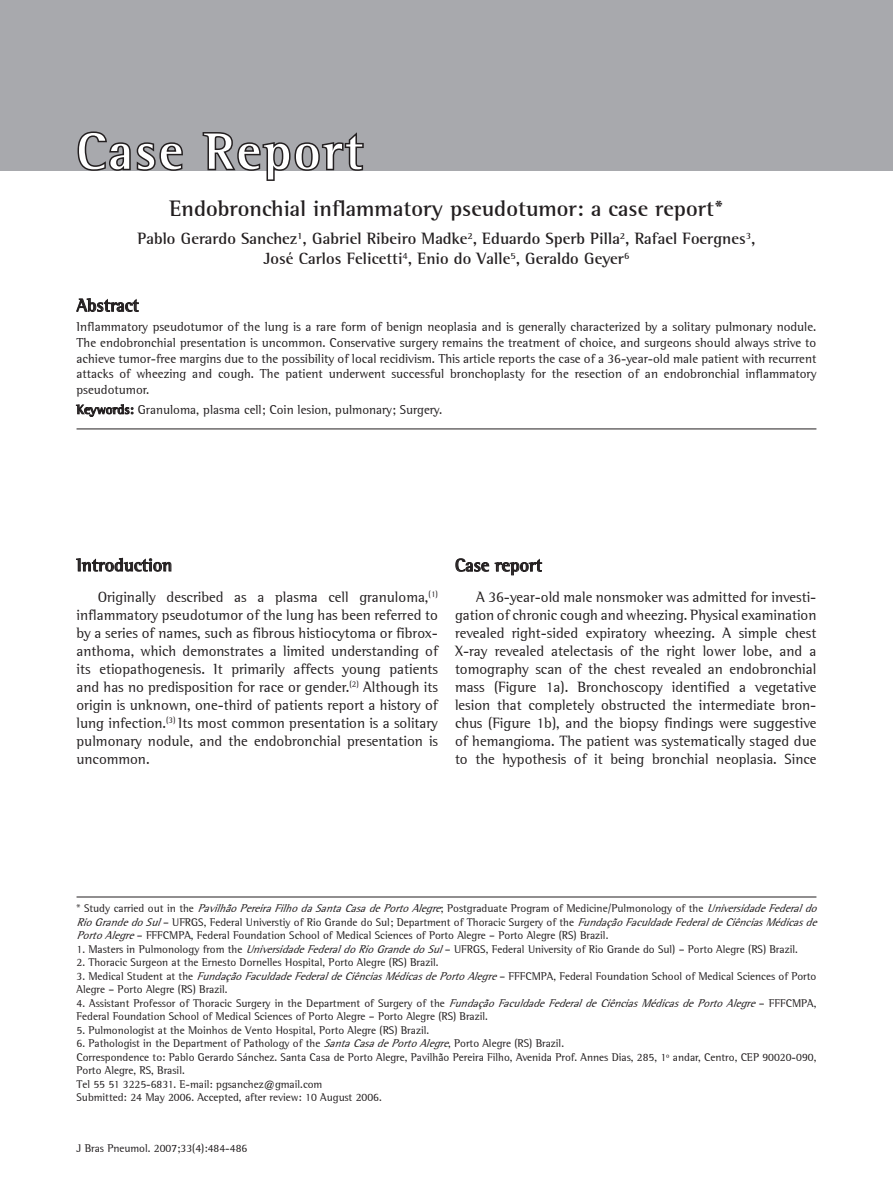
<style>
.page{position:relative;width:893px;height:1191px;background:#fff}
.page>*{position:absolute;margin:0;border:0;box-sizing:border-box;transform-origin:0 0}
.capítulo{font:700 51.75px "Libre Semi Serif S Si";letter-spacing:.05em;color:#fff}
.título___1o_idioma{font:700 22.5px "Libre Semi Serif S Si";color:#231f20}
.sub_título___1o_níve{font:700 18px "Libre Semi Serif S Si";color:#231f20}
.resumo___título{font:700 18px "Libre Semi Serif S Si";color:#231f20}
.autores{font:700 16.5px/19.8px "Libre Semi Serif S Si";color:#231f20;text-align:center}
.corpo{font:15px/18px "Libre Semi Serif S Si";color:#231f20;text-align:justify}
.resumo___2o_idioma{font:13.05px/15.6px "Libre Semi Serif S Si";color:#231f20;text-align:justify}
.palavras-chave___2o{font:13.05px "Libre Semi Serif S Si";color:#231f20}
.endereço{font:11.25px/13.5px "Libre Semi Serif S Si";color:#231f20}
.rodapé{font:11.25px "Libre Semi Serif S Si";color:#231f20}
.s1{font-weight:700}
.s2{font-style:italic}
</style>
<div class="page">
<div style="left:0;top:0;width:893px;height:170px;background:#a8a9ad"></div>
<svg style="left:76px;top:131px;width:108px;height:40px"></svg>
<svg style="left:201px;top:132px;width:164px;height:49px"></svg>
<hr style="left:77px;top:896px;width:739px;height:1px;background:#231f20">
<svg style="left:76px;top:298px;width:63px;height:14px"></svg>
<svg style="left:76px;top:404px;width:57px;height:12px"></svg>
<svg style="left:76px;top:558px;width:95px;height:13px"></svg>
<svg style="left:456px;top:558px;width:33px;height:13px"></svg>
<svg style="left:495px;top:559px;width:47px;height:16px"></svg>
<hr style="left:77px;top:428px;width:739px;height:1px;background:#231f20">
<p class="capítulo" style="left:77px;top:120px;width:288px">Case Report</p>
<p class="título___1o_idioma" style="left:169px;top:195px;width:556px">Endobronchial inflammatory pseudotumor: a case report*</p>
<p class="autores" style="left:138px;top:229px;width:619px">Pablo Gerardo Sanchez<sup>1</sup>, Gabriel Ribeiro Madke<sup>2</sup>, Eduardo Sperb Pilla<sup>2</sup>, Rafael Foergnes<sup>3</sup>,<br>José Carlos Felicetti<sup>4</sup>, Enio do Valle<sup>5</sup>, Geraldo Geyer<sup>6</sup></p>
<p class="resumo___título" style="left:77px;top:294px;width:64px">Abstract</p>
<p class="resumo___2o_idioma" style="left:77px;top:319px;width:741px">Inflammatory pseudotumor of the lung is a rare form of benign neoplasia and is generally characterized by a solitary pulmonary nodule.<br>The endobronchial presentation is uncommon. Conservative surgery remains the treatment of choice, and surgeons should always strive to achieve tumor-free margins due to the possibility of local recidivism. This article reports the case of a 36-year-old male patient with recurrent attacks of wheezing and cough. The patient underwent successful bronchoplasty for the resection of an endobronchial inflammatory pseudotumor.</p>
<p class="palavras-chave___2o" style="left:77px;top:402px;width:367px"><span class="s1">Keywords:</span> Granuloma, plasma cell; Coin lesion, pulmonary; Surgery.</p>
<p class="sub_título___1o_níve" style="left:77px;top:554px;width:97px">Introduction</p>
<p class="corpo" style="left:77px;top:587px;width:363px;text-indent:21px">Originally described as a plasma cell granuloma,<sup>(1) </sup>inflammatory pseudotumor of the lung has been referred to by a series of names, such as fibrous histiocytoma or fibrox&shy;anthoma, which demonstrates a limited understanding of its etiopathogenesis. It primarily affects young patients and has no predisposition for race or gender.<sup>(2)</sup> Although its origin is unknown, one-third of patients report a history of lung infection.<sup>(3)</sup> Its most common presentation is a solitary pulmonary nodule, and the endobronchial presentation is uncommon.</p>
<p class="sub_título___1o_níve" style="left:455px;top:554px;width:89px">Case report</p>
<p class="corpo" style="left:455px;top:588px;width:363px;text-indent:21px">A 36-year-old male nonsmoker was admitted for investi&shy;gation of chronic cough and wheezing. Physical examination revealed right-sided expiratory wheezing. A simple chest X-ray revealed atelectasis of the right lower lobe, and a tomography scan of the chest revealed an endobronchial mass (Figure 1a). Bronchoscopy identified a vegetative lesion that completely obstructed the intermediate bron&shy;chus (Figure 1b), and the biopsy findings were suggestive of hemangioma. The patient was systematically staged due to the hypothesis of it being bronchial neoplasia. Since</p>
<p class="endereço" style="left:77px;top:901px;width:746px;text-align:justify">* Study carried out in the <span class="s2">PavilhãoPereiraFilhodaSantaCasadePortoAlegre</span>; Postgraduate Program of Medicine/Pulmonology of the <span class="s2">UniversidadeFederaldo RioGrandedoSul</span>– UFRGS, Federal Universtiy of Rio Grande do Sul; Department of Thoracic Surgery of the <span class="s2">FundaçãoFaculdadeFederaldeCiênciasMédicasde PortoAlegre</span>– FFFCMPA, Federal Foundation School of Medical Sciences of Porto Alegre – Porto Alegre (RS) Brazil.</p>
<p class="endereço" style="left:77px;top:942px;width:723px">1. Masters in Pulmonology from the <span class="s2">UniversidadeFederaldoRioGrandedoSul</span>– UFRGS, Federal University of Rio Grande do Sul) – Porto Alegre (RS) Brazil.</p>
<p class="endereço" style="left:77px;top:955px;width:363px">2. Thoracic Surgeon at the Ernesto Dornelles Hospital, Porto Alegre (RS) Brazil.</p>
<p class="endereço" style="left:77px;top:969px;width:741px">3. Medical Student at the <span class="s2">FundaçãoFaculdadeFederaldeCiênciasMédicasdePortoAlegre</span>– FFFCMPA, Federal Foundation School of Medical Sciences of Porto<br>Alegre – Porto Alegre (RS) Brazil.</p>
<p class="endereço" style="left:77px;top:996px;width:741px">4. Assistant Professor of Thoracic Surgery in the Department of Surgery of the <span class="s2">FundaçãoFaculdadeFederaldeCiênciasMédicasdePortoAlegre</span>– FFFCMPA,<br>Federal Foundation School of Medical Sciences of Porto Alegre – Porto Alegre (RS) Brazil.</p>
<p class="endereço" style="left:77px;top:1023px;width:354px">5. Pulmonologist at the Moinhos de Vento Hospital, Porto Alegre (RS) Brazil.</p>
<p class="endereço" style="left:77px;top:1036px;width:489px">6. Pathologist in the Department of Pathology of the <span class="s2">SantaCasadePortoAlegre</span>, Porto Alegre (RS) Brazil.</p>
<p class="endereço" style="left:77px;top:1050px;width:741px">Correspondence to: Pablo Gerardo Sánchez. Santa Casa de Porto Alegre, Pavilhão Pereira Filho, Avenida Prof. Annes Dias, 285, 1º andar, Centro, CEP 90020-090,<br>Porto Alegre, RS, Brasil.</p>
<p class="endereço" style="left:77px;top:1077px;width:247px">Tel 55 51 3225-6831. E-mail: pgsanchez@gmail.com</p>
<p class="endereço" style="left:77px;top:1090px;width:307px">Submitted: 24 May 2006. Accepted, after review: 10 August 2006.</p>
<p class="rodapé" style="left:77px;top:1141px;width:172px">J Bras Pneumol. 2007;33(4):484-486</p>
</div>
